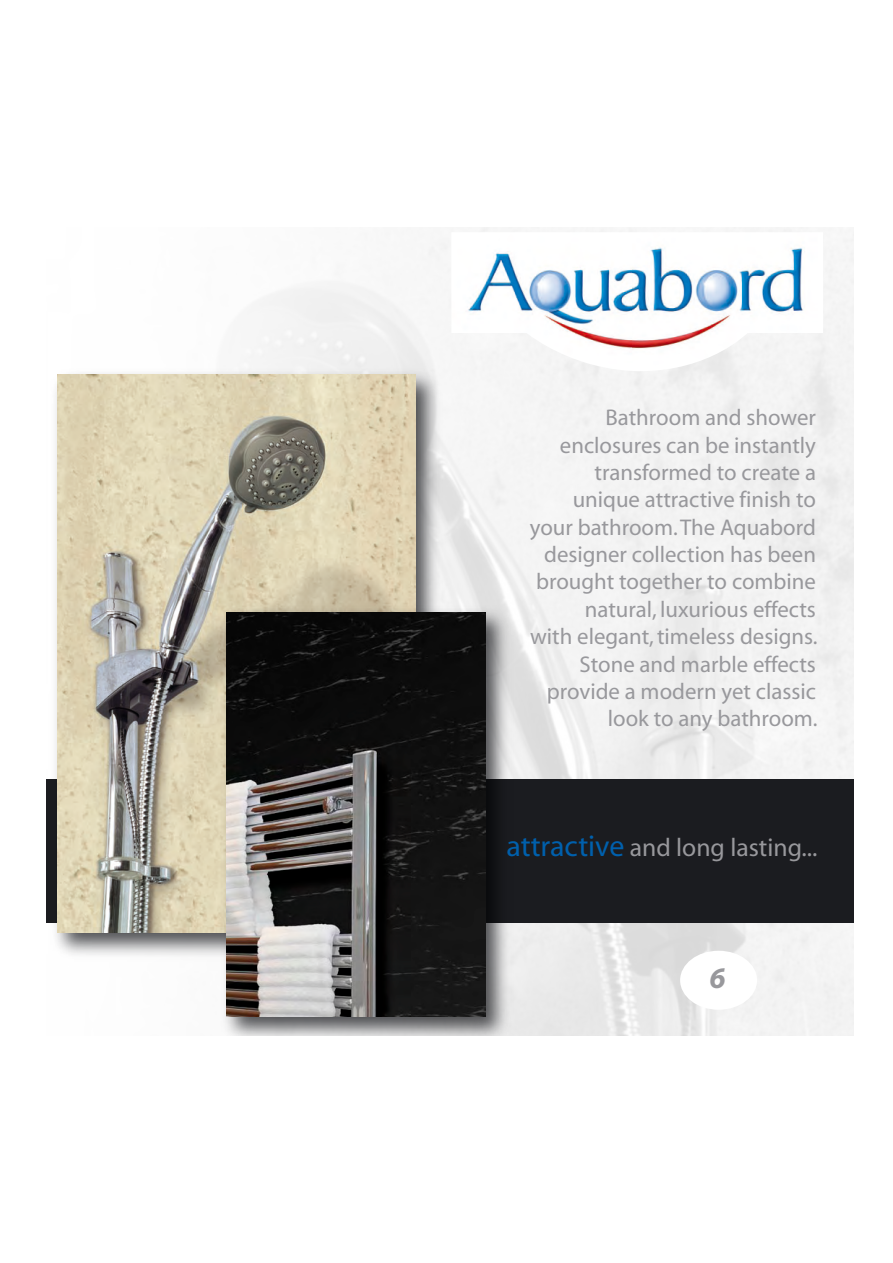
<style>
.page{position:relative;width:893px;height:1263px;background:#fff}
.page>*{position:absolute;margin:0;border:0;box-sizing:border-box;transform-origin:0 0}
.t1{font:italic 700 30px "Myriad";color:#98989c}
.t2{font:25.65px "Myriad";color:#98989c}
.t3{font:22.8px/27.3px "Myriad";color:#98989c;text-align:right}
.s1{font-size:30px;color:#0060ad}
</style>
<div class="page">
<div style="left:46px;top:779px;width:808px;height:144px;background:#1b1c20"></div>
<img style="left:52px;top:364px;width:395px;height:600px">
<img style="left:58px;top:374px;width:357px;height:559px">
<img style="left:451px;top:232px;width:372px;height:142px">
<img style="left:215px;top:601px;width:301px;height:434px">
<img style="left:226px;top:612px;width:259px;height:404px">
<p class="t3" style="left:530px;top:405px;width:289px">Bathroom and shower enclosures can be instantly transformed to create a unique attractive finish to your bathroom. The Aquabord designer collection has been brought together to combine natural, luxurious effects<br>with elegant, timeless designs.<br>Stone and marble effects provide a modern yet classic look to any bathroom.</p>
<p class="t2" style="left:506px;top:835px;width:312px"><span class="s1">attractive</span> and long lasting...</p>
<h1 class="t1" style="left:709px;top:962px;width:18px">6</h1>
</div>
